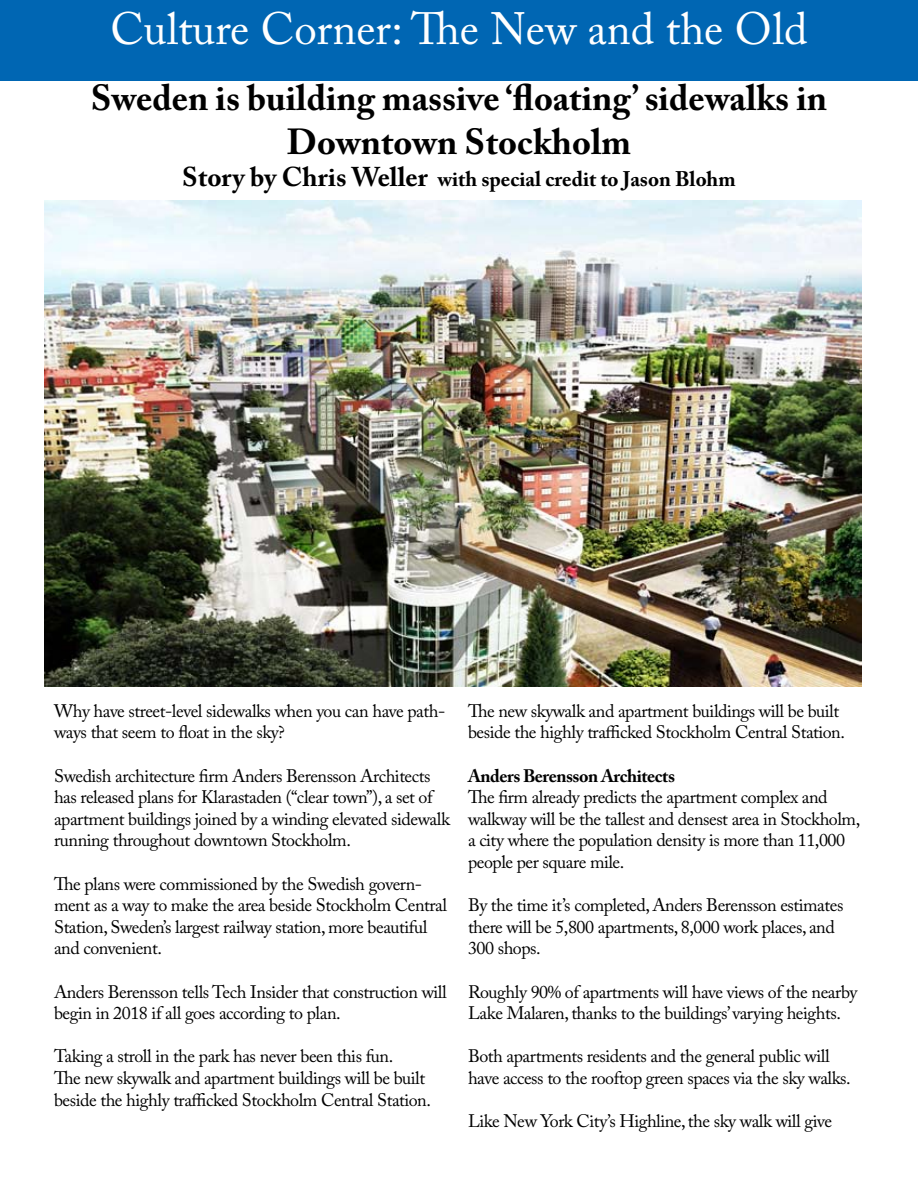
<style>
.page{position:relative;width:918px;height:1188px;background:#fff}
.page>*{position:absolute;margin:0;border:0;box-sizing:border-box;transform-origin:0 0}
.t1{font:45px "Adobe Caslon Pro";color:#fff}
.t2{font:700 36px/43.2px "Adobe Caslon Pro";color:#000;text-align:center}
.t3{font:700 21px "Adobe Caslon Pro";color:#000}
.t4{font:18px/21.6px "Adobe Caslon Pro";letter-spacing:-.025em;color:#000}
.t5{font:700 18px "Adobe Caslon Pro";letter-spacing:-.025em;color:#000}
.s1{font-size:27px}
</style>
<div class="page">
<div style="left:0;top:0;width:918px;height:81px;background:#0066b3"></div>
<img style="left:45px;top:201px;width:817px;height:485px">
<h1 class="t1" style="left:110px;top:2px;width:699px">Culture Corner: The New and the Old</h1>
<h2 class="t2" style="left:91px;top:76px;width:738px">Sweden is building massive ‘floating’ sidewalks in<br>Downtown Stockholm</h2>
<p class="t3" style="left:182px;top:167px;width:555px"><span class="s1">Story by Chris Weller</span> with special credit to Jason Blohm</p>
<p class="t4" style="left:54px;top:700px;width:393px">Why have street-level sidewalks when you can have path&shy;ways that seem to float in the sky?</p>
<p class="t4" style="left:54px;top:765px;width:397px">Swedish architecture firm Anders Berensson Architects has released plans for Klarastaden (“clear town”), a set of apartment buildings joined by a winding elevated sidewalk running throughout downtown Stockholm.</p>
<p class="t4" style="left:54px;top:873px;width:395px">The plans were commissioned by the Swedish govern&shy;ment as a way to make the area beside Stockholm Central Station, Sweden’s largest railway station, more beautiful and convenient.</p>
<p class="t4" style="left:54px;top:981px;width:394px">Anders Berensson tells Tech Insider that construction will begin in 2018 if all goes according to plan.</p>
<p class="t4" style="left:54px;top:1045px;width:379px">Taking a stroll in the park has never been this fun.<br>The new skywalk and apartment buildings will be built beside the highly trafficked Stockholm Central Station.</p>
<p class="t4" style="left:468px;top:700px;width:379px">The new skywalk and apartment buildings will be built beside the highly trafficked Stockholm Central Station.</p>
<p class="t5" style="left:468px;top:765px;width:209px">Anders Berensson Architects</p>
<p class="t4" style="left:468px;top:786px;width:394px">The firm already predicts the apartment complex and walkway will be the tallest and densest area in Stockholm, a city where the population density is more than 11,000 people per square mile.</p>
<p class="t4" style="left:468px;top:894px;width:377px">By the time it’s completed, Anders Berensson estimates there will be 5,800 apartments, 8,000 work places, and<br>300 shops.</p>
<p class="t4" style="left:468px;top:981px;width:391px">Roughly 90% of apartments will have views of the nearby<br>Lake Malaren, thanks to the buildings’ varying heights.</p>
<p class="t4" style="left:468px;top:1045px;width:384px">Both apartments residents and the general public will have access to the rooftop green spaces via the sky walks.</p>
<p class="t4" style="left:468px;top:1110px;width:366px">Like New York City’s Highline, the sky walk will give</p>
</div>
